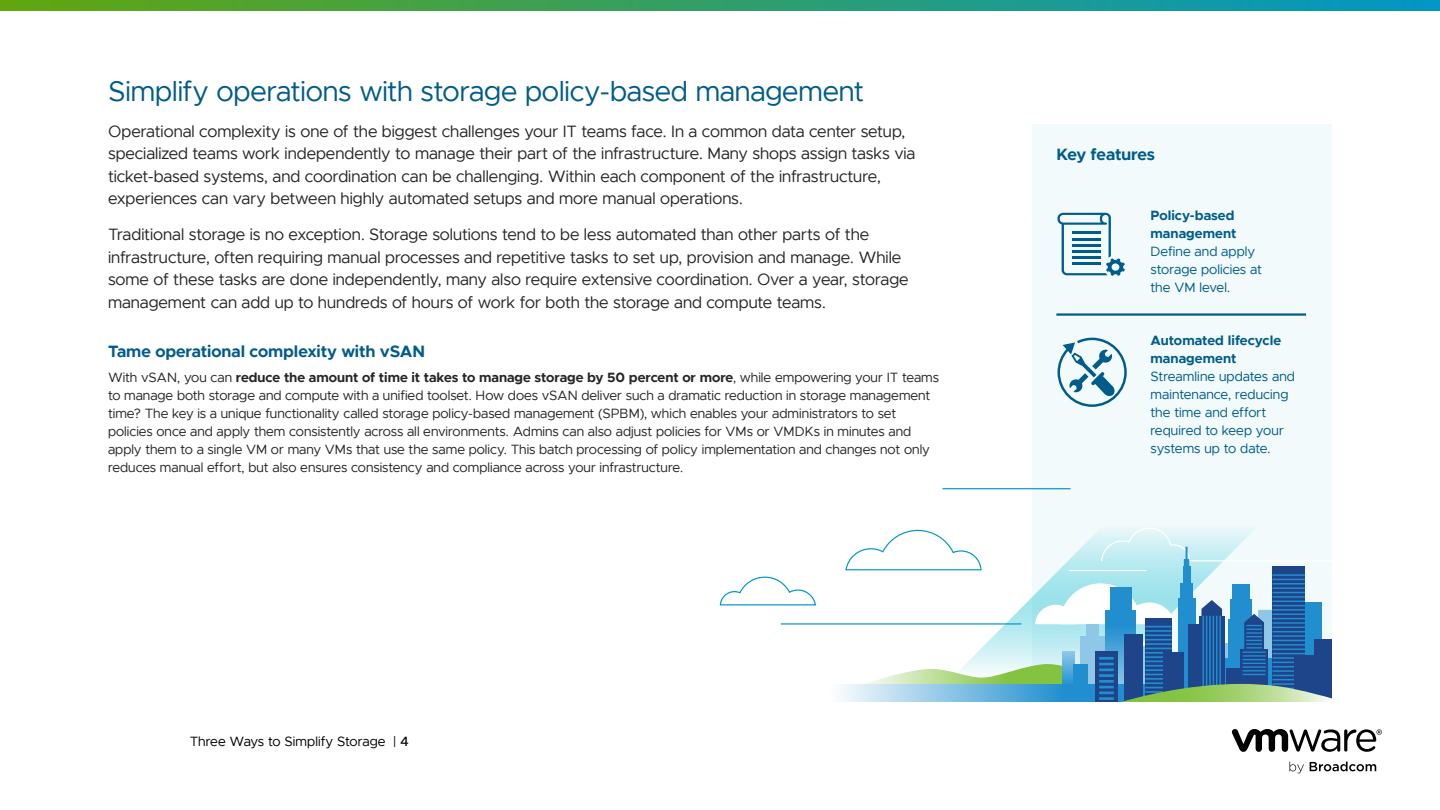
<style>
.page{position:relative;width:1440px;height:810px;background:#fff}
.page>*{position:absolute;margin:0;border:0;box-sizing:border-box;transform-origin:0 0}
.t1{font:28.5px "Metropolis";letter-spacing:-.005em;color:#005c8a}
.t2{font:16.5px/22.5px "Metropolis";color:#262626}
.t3{font:700 16.5px "Metropolis";letter-spacing:-.01em;color:#005c8a}
.t4{font:13.5px/18px "Metropolis";color:#262626}
.t5{font:13.5px/18px "Metropolis";letter-spacing:.005em;color:#005c8a}
.t6{font:700 13.5px/18px "Metropolis";letter-spacing:.005em;color:#005c8a}
.t7{font:13.5px "Metropolis";letter-spacing:.005em;color:#000}
.s1{font-weight:700}
.s2{font-weight:500}
</style>
<div class="page">
<svg style="left:0;top:0;width:1440px;height:10px;background:#309e69"></svg>
<svg style="left:1289px;top:762px;width:15px;height:11px"></svg>
<svg style="left:1310px;top:762px;width:66px;height:9px"></svg>
<svg style="left:1232px;top:729px;width:150px;height:23px"></svg>
<div style="left:1033px;top:125px;width:299px;height:577px;background:#f2fafc"></div>
<svg style="left:1032px;top:512px;width:190px;height:71px"></svg>
<svg style="left:719px;top:576px;width:97px;height:30px"></svg>
<svg style="left:845px;top:529px;width:137px;height:42px"></svg>
<hr style="left:1069px;top:570px;width:77px;height:1px;background:#fff">
<hr style="left:942px;top:488px;width:129px;height:1px;background:#0098c7">
<hr style="left:781px;top:623px;width:240px;height:2px;background:#0098c7">
<div style="left:1183px;top:566px;width:7px;height:21px;background:#218fcf"></div>
<div style="left:1273px;top:567px;width:32px;height:135px;background:linear-gradient(to right,#1e4489,#1e4489)"></div>
<hr style="left:1273px;top:574px;width:32px;height:2px;background:#218fcf">
<hr style="left:1273px;top:579px;width:32px;height:1px;background:#218fcf">
<div style="left:831px;top:685px;width:321px;height:17px;background:#f0f7fc"></div>
<svg style="left:858px;top:583px;width:474px;height:119px"></svg>
<svg style="left:1100px;top:527px;width:153px;height:35px"></svg>
<div style="left:1184px;top:559px;width:5px;height:15px;background:#218fcf"></div>
<hr style="left:1056px;top:313px;width:250px;height:3px;background:#005c8a">
<svg style="left:1058px;top:213px;width:67px;height:63px"></svg>
<svg style="left:1058px;top:338px;width:69px;height:69px"></svg>
<h1 class="t1" style="left:108px;top:73px;width:758px">Simplify operations with storage policy-based management</h1>
<p class="t2" style="left:108px;top:120px;width:809px">Operational complexity is one of the biggest challenges your IT teams face. In a common data center setup, specialized teams work independently to manage their part of the infrastructure. Many shops assign tasks via ticket-based systems, and coordination can be challenging. Within each component of the infrastructure, experiences can vary between highly automated setups and more manual operations.</p>
<p class="t2" style="left:108px;top:223px;width:802px">Traditional storage is no exception. Storage solutions tend to be less automated than other parts of the infrastructure, often requiring manual processes and repetitive tasks to set up, provision and manage. While some of these tasks are done independently, many also require extensive coordination. Over a year, storage management can add up to hundreds of hours of work for both the storage and compute teams.</p>
<p class="t3" style="left:108px;top:341px;width:319px">Tame operational complexity with vSAN</p>
<p class="t4" style="left:108px;top:368px;width:833px">With vSAN, you can <span class="s1">reduce the amount of time it takes to manage storage by 50 percent or more</span>, while empowering your IT teams to manage both storage and compute with a unified toolset. How does vSAN deliver such a dramatic reduction in storage management time? The key is a unique functionality called storage policy-based management (SPBM), which enables your administrators to set policies once and apply them consistently across all environments. Admins can also adjust policies for VMs or VMDKs in minutes and apply them to a single VM or many VMs that use the same policy. This batch processing of policy implementation and changes not only reduces manual effort, but also ensures consistency and compliance across your infrastructure.</p>
<p class="t7" style="left:190px;top:733px;width:221px">Three Ways to Simplify Storage | <span class="s2">4</span></p>
<p class="t3" style="left:1056px;top:144px;width:100px">Key features</p>
<p class="t6" style="left:1150px;top:206px;width:87px">Policy-based management</p>
<p class="t5" style="left:1150px;top:242px;width:113px">Define and apply storage policies at the VM level.</p>
<p class="t6" style="left:1150px;top:332px;width:132px">Automated lifecycle management</p>
<p class="t5" style="left:1150px;top:368px;width:146px">Streamline updates and maintenance, reducing the time and effort required to keep your systems up to date.</p>
</div>
